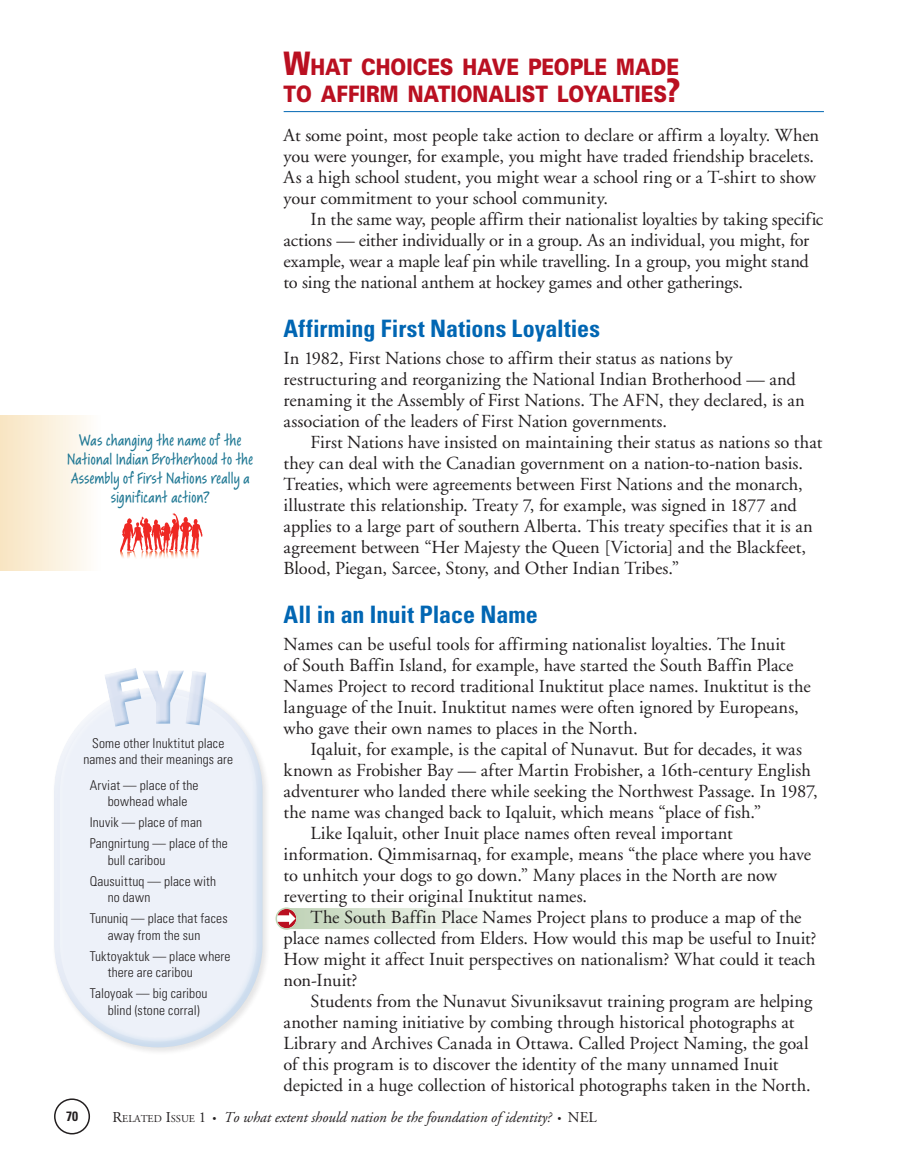
<style>
.page{position:relative;width:905px;height:1175px;background:#fff}
.page>*{position:absolute;margin:0;border:0;box-sizing:border-box;transform-origin:0 0}
.t1{font:700 condensed 24px "Univers";color:#0166b3}
.t2{font:900 22.65px/27px "Univers";color:#ba1021;scale:.83 1}
.t3{font:20.4px/19.2px "Awbrush Plain";letter-spacing:.015em;color:#1e7793;text-align:center}
.t4{font:18.3px/21px "Adobe Garamond";color:#231f20}
.t5{font:italic 15px "Adobe Garamond";color:#231f20}
.t6{font:300 condensed 13.5px/21px "Univers";letter-spacing:.01em;color:#231f20}
.t7{font:700 condensed 13.5px "Univers";color:#231f20}
.s1{font-size:32.4px}
.s2{font-style:normal}
.s3{font-style:normal;font-size:10.5px}
.s4{font-size:10.5px}
</style>
<div class="page">
<div style="left:54px;top:1098px;width:36px;height:36px;border:2px solid #231f20;border-radius:50%"></div>
<hr style="left:284px;top:111px;width:540px;height:1px;background:#0166b3">
<div style="left:284px;top:908px;width:217px;height:21px;background:linear-gradient(to right,#bdd1b3,#fcfdfc)"></div>
<svg style="left:278px;top:908px;width:18px;height:20px"></svg>
<div style="left:275px;top:907px;width:23px;height:22px;border:2px solid #bfd3b5;border-radius:50%"></div>
<div style="left:52px;top:685px;width:219px;height:370px;background:#231f20;opacity:.2"></div>
<div style="left:52px;top:686px;width:203px;height:311px;background:#fff;opacity:.75"></div>
<div style="left:57px;top:720px;width:207px;height:327px;background:#0166b3;opacity:.2"></div>
<div style="left:103px;top:667px;width:103px;height:61px;background:#fff;opacity:.75"></div>
<div style="left:111px;top:668px;width:95px;height:60px;background:#0166b3;opacity:.4"></div>
<div style="left:0;top:416px;width:100px;height:154px;background:linear-gradient(to right,#f8e4c1,#fefdfb)"></div>
<svg style="left:120px;top:513px;width:82px;height:45px"></svg>
<p class="t3" style="left:67px;top:431px;width:187px">Was changing the name of the<br>National Indian Brotherhood to the<br>Assembly of First Nations really a significant action?</p>
<p class="t6" style="left:83px;top:734px;width:151px;line-height:16.5px;text-align:center">Some other Inuktitut place names and their meanings are</p>
<p class="t6" style="left:90px;top:776px;width:110px;line-height:16.5px;text-align:center">Arviat — place of the bowhead whale</p>
<p class="t6" style="left:90px;top:811px;width:140px">Inuvik — place of man<br>Pangnirtung — place of the</p>
<p class="t6" style="left:90px;top:849px;width:128px;text-indent:18px">bull caribou<br>Qausuittuq — place with</p>
<p class="t6" style="left:90px;top:886px;width:139px;text-indent:18px">no dawn<br>Tununiq — place that faces</p>
<p class="t6" style="left:90px;top:924px;width:142px;text-indent:18px">away from the sun<br>Tuktoyaktuk — place where</p>
<p class="t6" style="left:90px;top:961px;width:119px;text-align:center">there are caribou<br>Taloyoak — big caribou</p>
<p class="t6" style="left:108px;top:999px;width:93px">blind (stone corral)</p>
<p class="t2" style="left:284px;top:53px;width:479px"><span class="s1">W</span>HAT CHOICES HAVE PEOPLE MADE<br>TO AFFIRM NATIONALIST LOYALTIES<span class="s1">?</span></p>
<p class="t4" style="left:284px;top:125px;width:537px">At some point, most people take action to declare or affirm a loyalty. When you were younger, for example, you might have traded friendship bracelets.<br>As a high school student, you might wear a school ring or a T-shirt to show your commitment to your school community.</p>
<p class="t4" style="left:284px;top:209px;width:541px;text-indent:27px">In the same way, people affirm their nationalist loyalties by taking specific actions — either individually or in a group. As an individual, you might, for example, wear a maple leaf pin while travelling. In a group, you might stand to sing the national anthem at hockey games and other gatherings.</p>
<h1 class="t1" style="left:284px;top:314px;width:318px">Affirming First Nations Loyalties</h1>
<p class="t4" style="left:284px;top:348px;width:522px">In 1982, First Nations chose to affirm their status as nations by restructuring and reorganizing the National Indian Brotherhood — and renaming it the Assembly of First Nations. The AFN, they declared, is an association of the leaders of First Nation governments.</p>
<p class="t4" style="left:284px;top:432px;width:540px;text-indent:27px">First Nations have insisted on maintaining their status as nations so that they can deal with the Canadian government on a nation-to-nation basis.<br>Treaties, which were agreements between First Nations and the monarch, illustrate this relationship. Treaty 7, for example, was signed in 1877 and applies to a large part of southern Alberta. This treaty specifies that it is an agreement between “Her Majesty the Queen [Victoria] and the Blackfeet, Blood, Piegan, Sarcee, Stony, and Other Indian Tribes.”</p>
<h1 class="t1" style="left:284px;top:599px;width:256px">All in an Inuit Place Name</h1>
<p class="t4" style="left:284px;top:634px;width:528px">Names can be useful tools for affirming nationalist loyalties. The Inuit<br>of South Baffin Island, for example, have started the South Baffin Place Names Project to record traditional Inuktitut place names. Inuktitut is the language of the Inuit. Inuktitut names were often ignored by Europeans, who gave their own names to places in the North.</p>
<p class="t4" style="left:310px;top:739px;width:493px">Iqaluit, for example, is the capital of Nunavut. But for decades, it was</p>
<p class="t4" style="left:284px;top:760px;width:529px">known as Frobisher Bay — after Martin Frobisher, a 16th-century English</p>
<p class="t4" style="left:284px;top:781px;width:535px">adventurer who landed there while seeking the Northwest Passage. In 1987,</p>
<p class="t4" style="left:284px;top:802px;width:479px">the name was changed back to Iqaluit, which means “place of fish.”</p>
<p class="t4" style="left:310px;top:823px;width:423px">Like Iqaluit, other Inuit place names often reveal important</p>
<p class="t4" style="left:284px;top:844px;width:529px">information. Qimmisarnaq, for example, means “the place where you have</p>
<p class="t4" style="left:284px;top:865px;width:495px">to unhitch your dogs to go down.” Many places in the North are now</p>
<p class="t4" style="left:284px;top:886px;width:305px">reverting to their original Inuktitut names.</p>
<p class="t4" style="left:310px;top:907px;width:492px">The South Baffin Place Names Project plans to produce a map of the</p>
<p class="t4" style="left:284px;top:928px;width:534px">place names collected from Elders. How would this map be useful to Inuit?</p>
<p class="t4" style="left:284px;top:949px;width:533px">How might it affect Inuit perspectives on nationalism? What could it teach</p>
<p class="t4" style="left:284px;top:970px;width:75px">non-Inuit?</p>
<p class="t4" style="left:310px;top:991px;width:503px">Students from the Nunavut Sivuniksavut training program are helping</p>
<p class="t4" style="left:284px;top:1012px;width:512px">another naming initiative by combing through historical photographs at</p>
<p class="t4" style="left:284px;top:1033px;width:526px">Library and Archives Canada in Ottawa. Called Project Naming, the goal</p>
<p class="t4" style="left:284px;top:1054px;width:496px">of this program is to discover the identity of the many unnamed Inuit</p>
<p class="t4" style="left:284px;top:1075px;width:528px">depicted in a huge collection of historical photographs taken in the North.</p>
<p class="t7" style="left:66px;top:1107px;width:13px">70</p>
<p class="t5" style="left:112px;top:1109px;width:485px"><span class="s2">R</span><span class="s3">ELATED</span> <span class="s2">I</span><span class="s3">SSUE</span> <span class="s2">1</span> <span class="s4">•</span> To what extent should nation be the foundation of identity? <span class="s4">•</span> <span class="s2">NEL</span></p>
</div>
